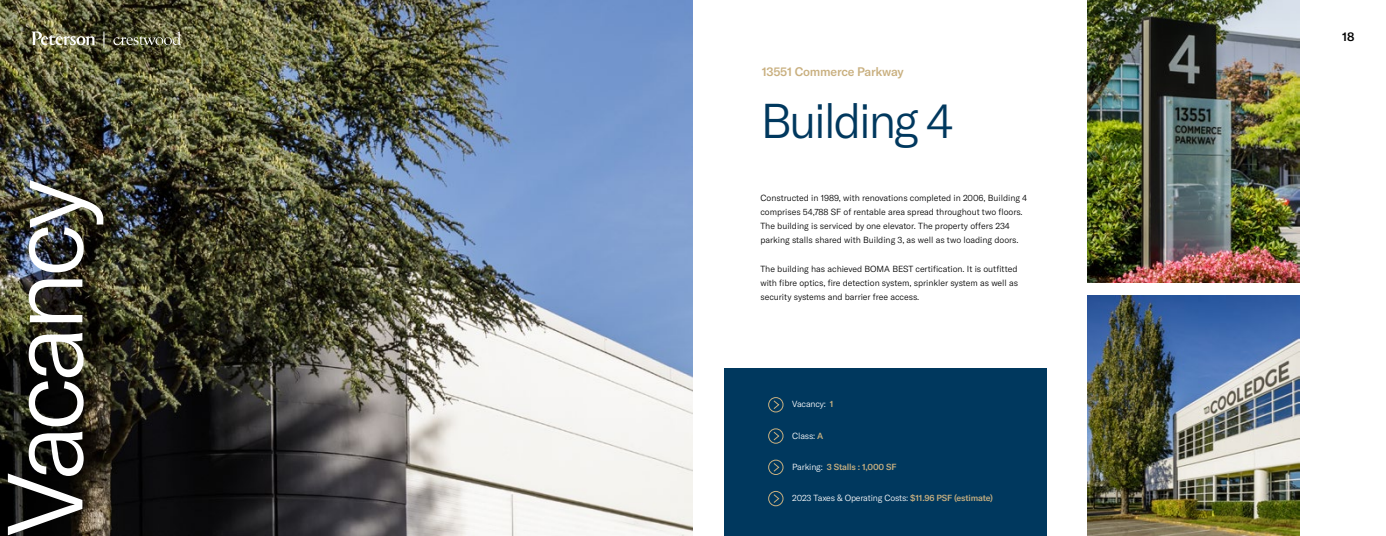
<style>
.page{position:relative;width:1386px;height:536px;background:#fff}
.page>*{position:absolute;margin:0;border:0;box-sizing:border-box;transform-origin:0 0}
.t1{font:300 105px "GT America";letter-spacing:-.06em;color:#fff}
.t2{font:300 48.12px "GT America";letter-spacing:-.06em;color:#00385e}
.t3{font:500 12.25px "GT America";letter-spacing:-.02em;color:#c9b080}
.t4{font:500 12.25px "GT America";color:#000}
.t5{font:300 8.75px/14px "GT America";letter-spacing:-.005em;color:#000}
.t6{font:300 8.75px "GT America";letter-spacing:-.02em;color:#fff}
.t7{font:500 8.75px "GT America";letter-spacing:-.02em;color:#c9b080}
.s1{font-weight:500;color:#c9b080}
.s2{font-weight:300;color:#fff}
</style>
<div class="page">
<img style="left:0;top:0;width:693px;height:536px">
<svg style="left:31px;top:32px;width:64px;height:13px"></svg>
<svg style="left:113px;top:31px;width:68px;height:14px"></svg>
<svg style="left:104px;top:32px;width:1px;height:16px"></svg>
<div style="left:724px;top:369px;width:323px;height:167px;background:#00385e"></div>
<div style="left:768px;top:397px;width:15px;height:15px;border:1px solid #c9b080;border-radius:50%"></div>
<div style="left:768px;top:428px;width:15px;height:15px;border:1px solid #c9b080;border-radius:50%"></div>
<div style="left:768px;top:459px;width:15px;height:15px;border:1px solid #c9b080;border-radius:50%"></div>
<div style="left:768px;top:491px;width:15px;height:15px;border:1px solid #c9b080;border-radius:50%"></div>
<svg style="left:773px;top:400px;width:7px;height:9px"></svg>
<svg style="left:773px;top:431px;width:7px;height:10px"></svg>
<svg style="left:773px;top:463px;width:7px;height:9px"></svg>
<svg style="left:773px;top:493px;width:7px;height:10px"></svg>
<img style="left:1088px;top:0;width:211px;height:282px">
<img style="left:1088px;top:296px;width:211px;height:240px">
<h1 class="t1" style="left:-16px;top:536px;width:358px;rotate:-90deg">Vacancy</h1>
<h3 class="t3" style="left:762px;top:64px;width:144px">13551 Commerce Parkway</h3>
<h2 class="t2" style="left:760px;top:92px;width:195px">Building 4</h2>
<p class="t5" style="left:760px;top:191px;width:268px">Constructed in 1989, with renovations completed in 2006, Building 4 comprises 54,788 SF of rentable area spread throughout two floors.<br>The building is serviced by one elevator. The property offers 234 parking stalls shared with Building 3, as well as two loading doors.</p>
<p class="t5" style="left:760px;top:261px;width:259px;text-align:justify">The building has achieved BOMA BEST certification. It is outfitted with fibre optics, fire detection system, sprinkler system as well as security systems and barrier free access.</p>
<p class="t6" style="left:792px;top:399px;width:43px">Vacancy: <span class="s1">1</span></p>
<p class="t6" style="left:792px;top:430px;width:33px">Class: <span class="s1">A</span></p>
<p class="t7" style="left:792px;top:461px;width:106px"><span class="s2">Parking:</span> 3 Stalls : 1,000 SF</p>
<p class="t6" style="left:792px;top:493px;width:202px">2023 Taxes &amp; Operating Costs: <span class="s1">$11.96 PSF (estimate)</span></p>
<h3 class="t4" style="left:1342px;top:29px;width:14px">18</h3>
</div>
